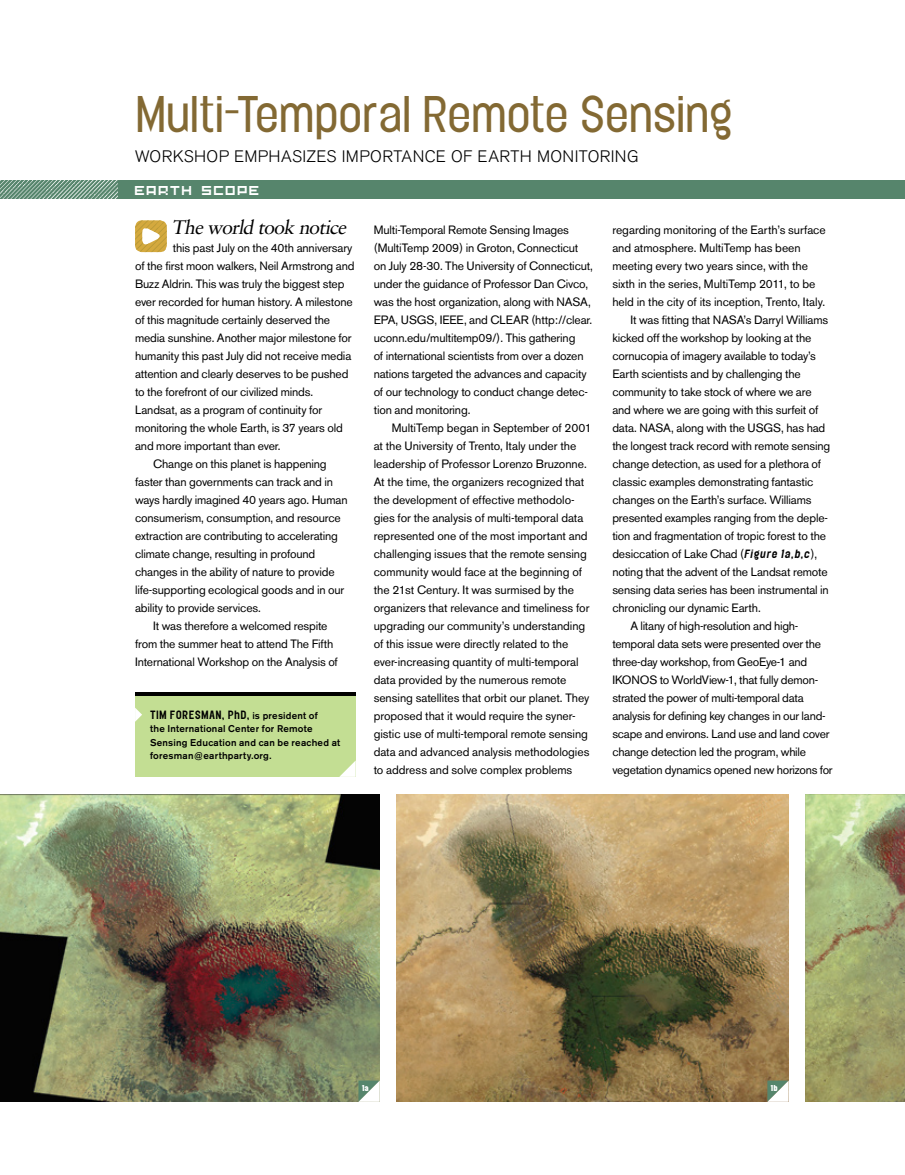
<style>
.page{position:relative;width:905px;height:1175px;background:#fff}
.page>*{position:absolute;margin:0;border:0;box-sizing:border-box;transform-origin:0 0}
.HED2{font:300 45px "Elephant";letter-spacing:-.025em;color:#836933}
.Dept_BT_FL{font:italic 19.5px "Sabon";color:#000}
.Dept_IKON{font:18px "Quanta";letter-spacing:.055em;color:#fff}
.HED2-2{font:300 16.5px "Akzidenz Grotesk BE";letter-spacing:.025em;color:#000}
.Dept_BT{font:12px/18px "Akzidenz Grotesk BE";letter-spacing:-.01em;color:#000}
.Dept_BT_FL-2{font:12px/18px "Akzidenz Grotesk BE";letter-spacing:-.015em;color:#000}
.BL_first{font:500 10.5px "Elephant";letter-spacing:.025em;color:#000}
.BL_first-2{font:500 9.75px/13.5px "Akzidenz Grotesk BE";letter-spacing:.02em;color:#000}
.t1{font:900 7.5px "Elephant";color:#fff}
.s1{font-family:"Akzidenz Grotesk BE";font-size:9.75px}
.s2{font-family:"Elephant";font-weight:500;font-style:italic;font-size:10.5px}
</style>
<div class="page">
<img style="left:135px;top:220px;width:32px;height:32px">
<div style="left:0;top:180px;width:904px;height:18px;background:#56856c"></div>
<img style="left:0;top:180px;width:117px;height:18px">
<div style="left:135px;top:692px;width:221px;height:85px;background:#c3de93"></div>
<hr style="left:135px;top:692px;width:221px;height:3px;background:#000">
<svg style="left:339px;top:760px;width:17px;height:17px"></svg>
<svg style="left:135px;top:708px;width:7px;height:13px"></svg>
<img style="left:0;top:795px;width:380px;height:306px">
<img style="left:805px;top:794px;width:99px;height:307px">
<img style="left:396px;top:794px;width:392px;height:307px">
<svg style="left:358px;top:1080px;width:22px;height:21px"></svg>
<svg style="left:767px;top:1080px;width:21px;height:21px"></svg>
<p class="HED2" style="left:135px;top:87px;width:599px">Multi-Temporal Remote Sensing</p>
<p class="HED2-2" style="left:135px;top:147px;width:505px">WORKSHOP EMPHASIZES I MPORTANCE OF EARTH MONITORING</p>
<p class="Dept_IKON" style="left:135px;top:180px;width:127px">Earth Scope</p>
<p class="Dept_BT_FL" style="left:171px;top:216px;width:180px">Theworld took notice</p>
<p class="Dept_BT_FL-2" style="left:135px;top:239px;width:221px;text-indent:38px">this past July on the 40th anniversary of the first moon walkers, Neil Armstrong and Buzz Aldrin. This was truly the biggest step ever recorded for human history. A milestone of this magnitude certainly deserved the media sunshine. Another major milestone for humanity this past July did not receive media attention and clearly deserves to be pushed to the forefront of our civilized minds.<br>Landsat, as a program of continuity for monitoring the whole Earth, is 37 years old and more important than ever.</p>
<p class="Dept_BT" style="left:135px;top:455px;width:214px;text-indent:18px">Change on this planet is happening faster than governments can track and in ways hardly imagined 40 years ago. Human consumerism, consumption, and resource extraction are contributing to accelerating climate change, resulting in profound changes in the ability of nature to provide life-supporting ecological goods and in our ability to provide services.</p>
<p class="Dept_BT" style="left:135px;top:617px;width:204px;text-indent:18px">It was therefore a welcomed respite from the summer heat to attend The Fifth<br>International Workshop on the Analysis of</p>
<p class="BL_first" style="left:150px;top:708px;width:169px">TIM FORESMAN, PHD, <span class="s1">is president of</span></p>
<p class="BL_first-2" style="left:150px;top:722px;width:192px">the International Center for Remote<br>Sensing Education and can be reached at foresman@earthparty.org.</p>
<p class="Dept_BT" style="left:374px;top:221px;width:221px">Multi-Temporal Remote Sensing Images (MultiTemp 2009) in Groton, Connecticut on July 28-30. The University of Connecticut, under the guidance of Professor Dan Civco, was the host organization, along with NASA, EPA, USGS, IEEE, and CLEAR (http://clear. uconn.edu/multitemp09/). This gathering<br>of international scientists from over a dozen nations targeted the advances and capacity of our technology to conduct change detec&shy;tion and monitoring.</p>
<p class="Dept_BT" style="left:374px;top:419px;width:220px;text-indent:18px">MultiTemp began in September of 2001 at the University of Trento, Italy under the leadership of Professor Lorenzo Bruzonne.<br>At the time, the organizers recognized that the development of effective methodolo&shy;gies for the analysis of multi-temporal data represented one of the most important and challenging issues that the remote sensing community would face at the beginning of the 21st Century. It was surmised by the organizers that relevance and timeliness for upgrading our community’s understanding of this issue were directly related to the ever-increasing quantity of multi-temporal data provided by the numerous remote sensing satellites that orbit our planet. They proposed that it would require the syner&shy;gistic use of multi-temporal remote sensing data and advanced analysis methodologies to address and solve complex problems</p>
<p class="Dept_BT" style="left:612px;top:221px;width:215px">regarding monitoring of the Earth’s surface and atmosphere. MultiTemp has been meeting every two years since, with the sixth in the series, MultiTemp 2011, to be held in the city of its inception, Trento, Italy.</p>
<p class="Dept_BT" style="left:612px;top:311px;width:219px;text-indent:18px">It was fitting that NASA’s Darryl Williams kicked off the workshop by looking at the cornucopia of imagery available to today’s Earth scientists and by challenging the community to take stock of where we are and where we are going with this surfeit of data. NASA, along with the USGS, has had the longest track record with remote sensing change detection, as used for a plethora of classic examples demonstrating fantastic changes on the Earth’s surface. Williams presented examples ranging from the deple&shy;tion and fragmentation of tropic forest to the desiccation of Lake Chad (<span class="s2">Figure 1a,b,c</span>), noting that the advent of the Landsat remote sensing data series has been instrumental in chronicling our dynamic Earth.</p>
<p class="Dept_BT" style="left:612px;top:617px;width:222px;text-indent:18px">A litany of high-resolution and high&shy;temporal data sets were presented over the three-day workshop, from GeoEye-1 and IKONOS to WorldView-1, that fully demon&shy;strated the power of multi-temporal data analysis for defining key changes in our land&shy;scape and environs. Land use and land cover change detection led the program, while vegetation dynamics opened new horizons for</p>
<p class="t1" style="left:362px;top:1082px;width:9px">1a</p>
<p class="t1" style="left:770px;top:1082px;width:9px">1b</p>
</div>
